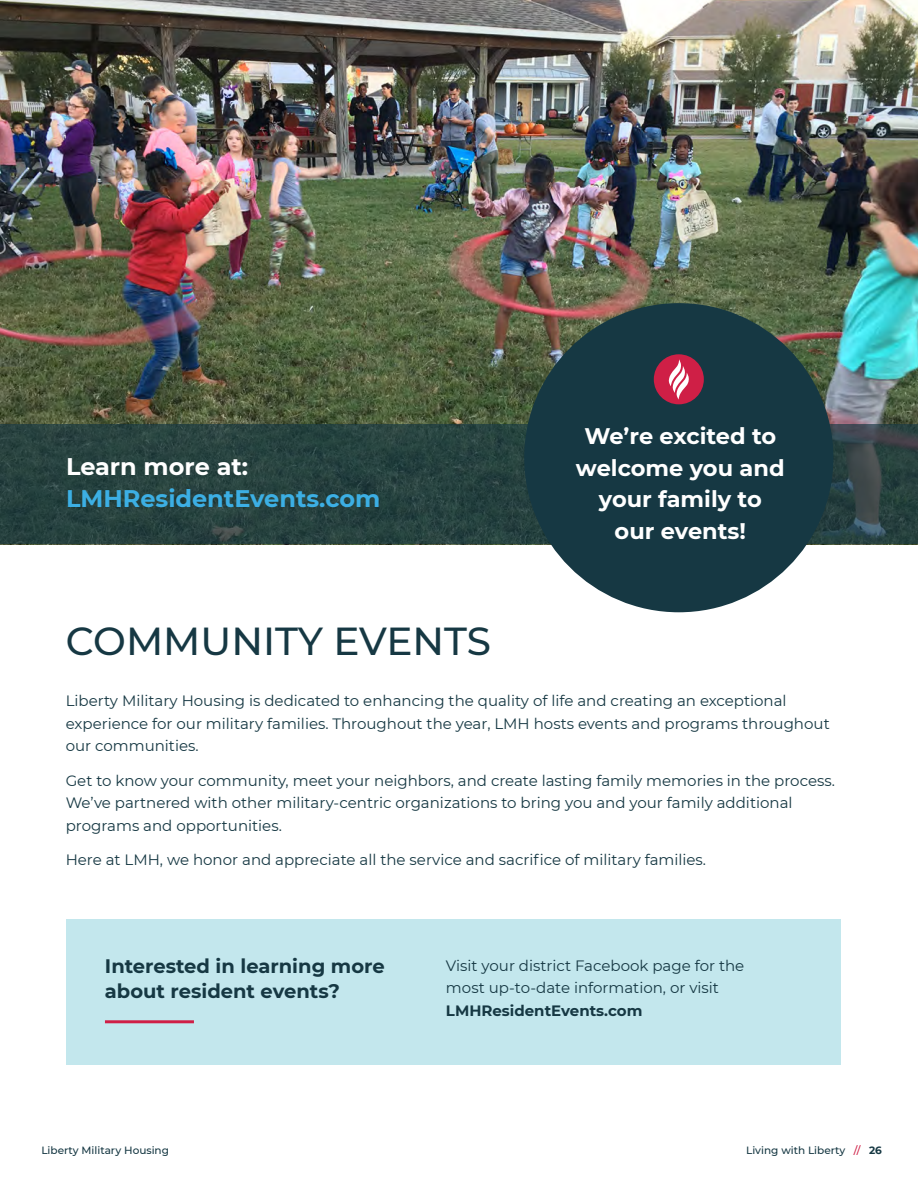
<style>
.page{position:relative;width:918px;height:1188px;background:#fff}
.page>*{position:absolute;margin:0;border:0;box-sizing:border-box;transform-origin:0 0}
.t1{font:500 39px "Montserrat";color:#163843}
.t2{font:700 24px "Montserrat";color:#3cafe4}
.t3{font:700 24px "Montserrat";color:#fff}
.t4{font:700 22.5px/31.5px "Montserrat";color:#fff;text-align:center}
.t5{font:700 19.5px/25.5px "Montserrat";color:#163843}
.t6{font:15px/22.5px "Montserrat";color:#163843}
.t7{font:700 15px "Montserrat";color:#163843}
.t8{font:500 10.5px "Montserrat";color:#163843}
.s1{color:#cf1f46}
.s2{font-weight:700}
</style>
<div class="page">
<img style="left:0;top:0;width:918px;height:425px">
<svg style="left:0;top:425px;width:918px;height:119px;background:#284240"></svg>
<div style="left:524px;top:303px;width:309px;height:309px;background:#163843;border-radius:50%"></div>
<svg style="left:654px;top:354px;width:50px;height:50px"></svg>
<div style="left:66px;top:920px;width:775px;height:145px;background:#c3e7ed"></div>
<hr style="left:105px;top:1020px;width:89px;height:3px;background:#cf1f46">
<h2 class="t3" style="left:66px;top:449px;width:184px">Learn more at:</h2>
<h2 class="t2" style="left:66px;top:481px;width:316px">LMHResidentEvents.com</h2>
<h1 class="t1" style="left:66px;top:613px;width:427px">COMMUNITY EVENTS</h1>
<h3 class="t4" style="left:576px;top:419px;width:210px">We’re excited to welcome you and your family to<br>our events!</h3>
<p class="t6" style="left:66px;top:689px;width:766px">Liberty Military Housing is dedicated to enhancing the quality of life and creating an exceptional experience for our military families. Throughout the year, LMH hosts events and programs throughout our communities.</p>
<p class="t6" style="left:66px;top:769px;width:771px">Get to know your community, meet your neighbors, and create lasting family memories in the process.<br>We’ve partnered with other military-centric organizations to bring you and your family additional programs and opportunities.</p>
<p class="t6" style="left:66px;top:848px;width:642px">Here at LMH, we honor and appreciate all the service and sacrifice of military families.</p>
<h3 class="t5" style="left:105px;top:952px;width:281px">Interested in learning more about resident events?</h3>
<p class="t6" style="left:446px;top:954px;width:300px">Visit your district Facebook page for the most up-to-date information, or visit</p>
<p class="t7" style="left:446px;top:999px;width:198px">LMHResidentEvents.com</p>
<p class="t8" style="left:41px;top:1143px;width:129px">Liberty Military Housing</p>
<p class="t8" style="left:746px;top:1143px;width:137px">Living with Liberty <span class="s1">//</span> <span class="s2">26</span></p>
</div>
